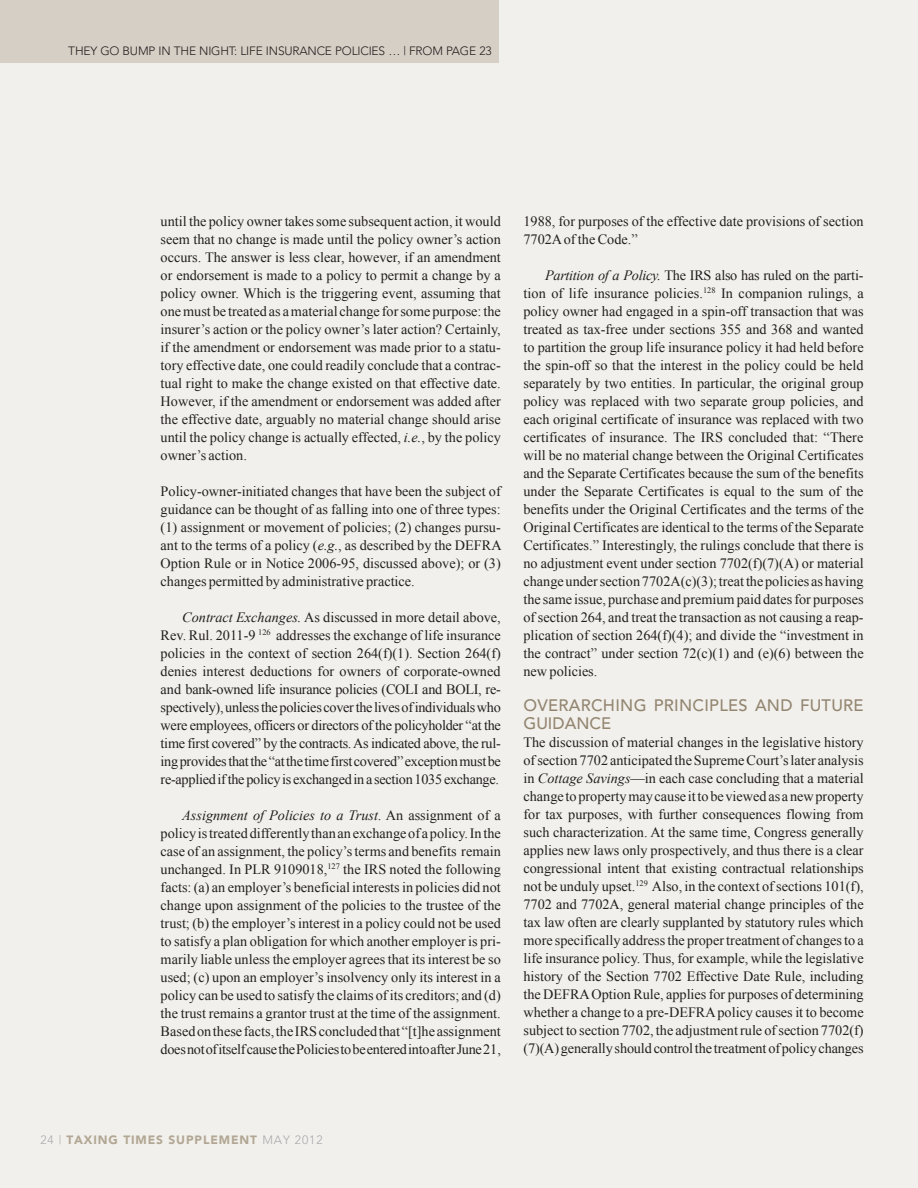
<style>
.page{position:relative;width:918px;height:1188px;background:#f2f0ec}
.page>*{position:absolute;margin:0;border:0;box-sizing:border-box;transform-origin:0 0}
.t1{font:500 16.5px/18px "Avenir";letter-spacing:.015em;color:#938671}
.t2{font:14.25px/18px "Times New Roman";color:#231f20;text-align:justify}
.t3{font:300 12px "Avenir";letter-spacing:-.015em;color:#231f20}
.t4{font:900 12px "Avenir";letter-spacing:.075em;color:#b2a794}
.s1{font-style:italic}
.s2{font-weight:300;color:#a8a9ad}
</style>
<div class="page">
<div style="left:0;top:0;width:500px;height:63px;background:#d6cfc5"></div>
<p class="t3" style="left:68px;top:44px;width:425px">TH EY GO BUM P IN TH E NIGHT: LIFE INSURANCE POLICIES … | FROM PAGE 23</p>
<p class="t2" style="left:161px;top:212px;width:342px">until the policy owner takes some subsequent action, it would seem that no change is made until the policy owner’s action occurs. The answer is less clear, however, if an amendment or endorsement is made to a policy to permit a change by a policy owner. Which is the triggering event, assuming that one must be treated as a material change for some purpose: the insurer’s action or the policy owner’s later action? Certainly, if the amendment or endorsement was made prior to a statu&shy;tory effective date, one could readily conclude that a contrac&shy;tual right to make the change existed on that effective date.<br>However, if the amendment or endorsement was added after the effective date, arguably no material change should arise until the policy change is actually effected, <span class="s1">i.e.</span>, by the policy owner’s action.</p>
<p class="t2" style="left:161px;top:482px;width:343px">Policy-owner-initiated changes that have been the subject of guidance can be thought of as falling into one of three types: (1) assignment or movement of policies; (2) changes pursu&shy;ant to the terms of a policy (<span class="s1">e.g.</span>, as described by the DEFRA Option Rule or in Notice 2006-95, discussed above); or (3) changes permitted by administrative practice.</p>
<p class="t2" style="left:161px;top:608px;width:342px;text-indent:22px"><span class="s1">Contract Exchanges.</span> As discussed in more detail above, Rev. Rul. 2011-9 <sup>126</sup> addresses the exchange of life insurance policies in the context of section 264(f)(1). Section 264(f) denies interest deductions for owners of corporate-owned and bank-owned life insurance policies (COLI and BOLI, re&shy;spectively), unless the policies cover the lives of individuals who were employees, officers or directors of the policyholder “at the time first covered” by the contracts. As indicated above, the rul&shy;ing provides that the “at the time first covered” exception must be re-applied if the policy is exchanged in a section 1035 exchange.</p>
<p class="t2" style="left:161px;top:806px;width:342px;text-indent:22px"><span class="s1">Assignment of Policies to a Trust</span>. An assignment of a policy is treated differently than an exchange of a policy. In the case of an assignment, the policy’s terms and benefits remain unchanged. In PLR 9109018,<sup>127</sup> the IRS noted the following facts: (a) an employer’s beneficial interests in policies did not change upon assignment of the policies to the trustee of the trust; (b) the employer’s interest in a policy could not be used to satisfy a plan obligation for which another employer is pri&shy;marily liable unless the employer agrees that its interest be so used; (c) upon an employer’s insolvency only its interest in a policy can be used to satisfy the claims of its creditors; and (d) the trust remains a grantor trust at the time of the assignment.<br>Based on these facts, the IRS concluded that “[t]he assignment does not of itself cause the Policies to be entered into after June 21,</p>
<p class="t2" style="left:523px;top:212px;width:342px">1988, for purposes of the effective date provisions of section<br>7702A of the Code.”</p>
<p class="t2" style="left:523px;top:266px;width:342px;text-indent:22px"><span class="s1">Partition of a Policy.</span> The IRS also has ruled on the parti&shy;tion of life insurance policies.<sup>128</sup> In companion rulings, a policy owner had engaged in a spin-off transaction that was treated as tax-free under sections 355 and 368 and wanted to partition the group life insurance policy it had held before the spin-off so that the interest in the policy could be held separately by two entities. In particular, the original group policy was replaced with two separate group policies, and each original certificate of insurance was replaced with two certificates of insurance. The IRS concluded that: “There will be no material change between the Original Certificates and the Separate Certificates because the sum of the benefits under the Separate Certificates is equal to the sum of the benefits under the Original Certificates and the terms of the Original Certificates are identical to the terms of the Separate Certificates.” Interestingly, the rulings conclude that there is no adjustment event under section 7702(f)(7)(A) or material change under section 7702A(c)(3); treat the policies as having the same issue, purchase and premium paid dates for purposes of section 264, and treat the transaction as not causing a reap&shy;plication of section 264(f)(4); and divide the “investment in the contract” under section 72(c)(1) and (e)(6) between the new policies.</p>
<p class="t1" style="left:523px;top:697px;width:342px">OVERARCHING PRINCIPLES AND FUTURE<br>GUIDANCE</p>
<p class="t2" style="left:523px;top:733px;width:342px">The discussion of material changes in the legislative history of section 7702 anticipated the Supreme Court’s later analysis in <span class="s1">Cottage Savings</span>—in each case concluding that a material change to property may cause it to be viewed as a new property for tax purposes, with further consequences flowing from such characterization. At the same time, Congress generally applies new laws only prospectively, and thus there is a clear congressional intent that existing contractual relationships not be unduly upset.<sup>129</sup> Also, in the context of sections 101(f), 7702 and 7702A, general material change principles of the tax law often are clearly supplanted by statutory rules which more specifically address the proper treatment of changes to a life insurance policy. Thus, for example, while the legislative history of the Section 7702 Effective Date Rule, including the DEFRA Option Rule, applies for purposes of determining whether a change to a pre-DEFRA policy causes it to become subject to section 7702, the adjustment rule of section 7702(f) (7)(A) generally should control the treatment of policy changes</p>
<p class="t4" style="left:40px;top:1132px;width:284px"><span class="s2">24 |</span> TAXING TIMES SUPPLEMENT <span class="s2">MAY 2012</span></p>
</div>
